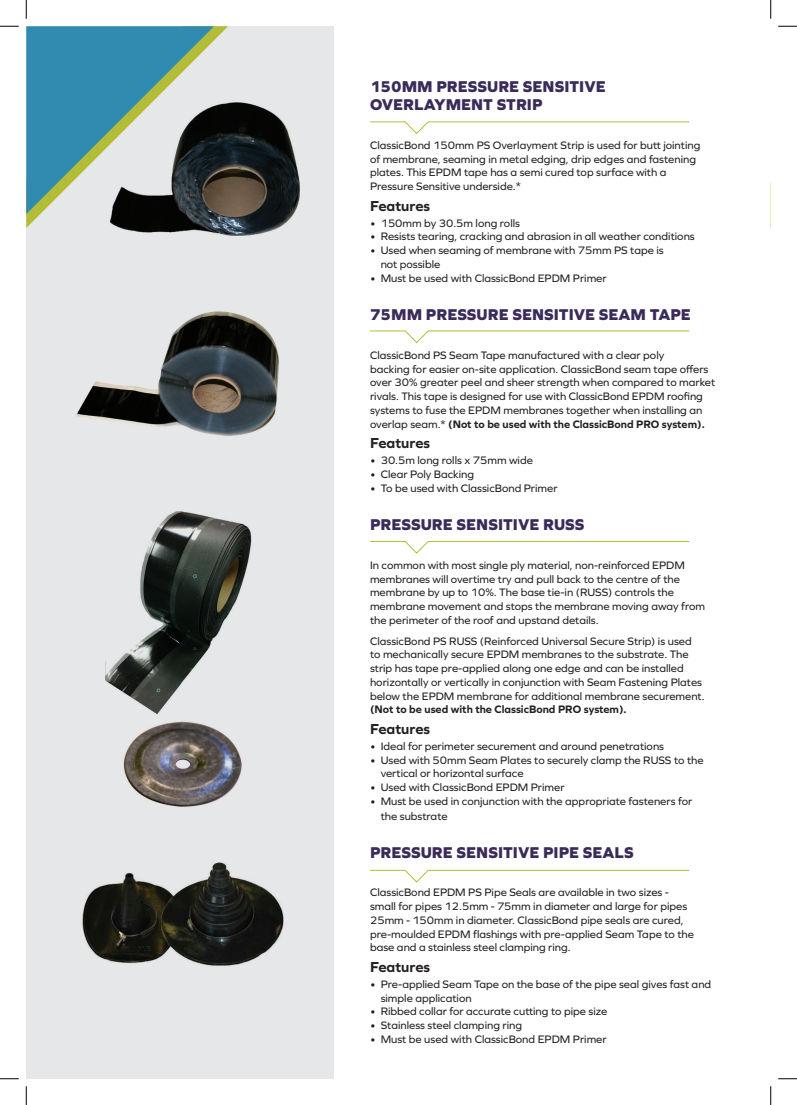
<style>
.page{position:relative;width:797px;height:1105px;background:#fff}
.page>*{position:absolute;margin:0;border:0;box-sizing:border-box;transform-origin:0 0}
.t1{font:800 16.25px/18.8px "Graphie";color:#3a2b5a}
.t2{font:700 15px "Graphie";color:#231f20}
.t3{font:11.25px/13.8px "Graphie";color:#231f20}
.s1{font-weight:700}
</style>
<div class="page">
<div style="left:26px;top:26px;width:307px;height:1053px;background:#e6e7e9"></div>
<svg style="left:26px;top:26px;width:202px;height:202px"></svg>
<svg style="left:26px;top:26px;width:188px;height:188px;fill:#318bb1"></svg>
<svg style="left:770px;top:182px;width:1px;height:46px"></svg>
<svg style="left:370px;top:121px;width:319px;height:13px"></svg>
<svg style="left:370px;top:541px;width:319px;height:13px"></svg>
<img style="left:106px;top:511px;width:146px;height:203px">
<img style="left:123px;top:721px;width:119px;height:86px">
<img style="left:82px;top:862px;width:202px;height:104px">
<svg style="left:370px;top:870px;width:319px;height:13px"></svg>
<svg style="left:370px;top:330px;width:319px;height:13px"></svg>
<img style="left:76px;top:311px;width:203px;height:125px">
<img style="left:111px;top:103px;width:189px;height:133px">
<svg style="left:0;top:25px;width:19px;height:2px"></svg>
<svg style="left:778px;top:25px;width:19px;height:2px"></svg>
<svg style="left:0;top:1078px;width:19px;height:1px"></svg>
<svg style="left:778px;top:1078px;width:19px;height:1px"></svg>
<svg style="left:25px;top:0;width:2px;height:19px"></svg>
<svg style="left:25px;top:1086px;width:2px;height:19px"></svg>
<svg style="left:770px;top:0;width:1px;height:19px"></svg>
<svg style="left:770px;top:1086px;width:1px;height:19px"></svg>
<p class="t1" style="left:370px;top:76px;width:237px">150MM PRESSURE SENSITIVE<br>OVERLAYMENT STRIP</p>
<p class="t3" style="left:370px;top:138px;width:332px">ClassicBond 150mm PS Overlayment Strip is used for butt jointing of membrane, seaming in metal edging, drip edges and fastening plates. This EPDM tape has a semi cured top surface with a Pressure Sensitive underside.*</p>
<p class="t2" style="left:370px;top:197px;width:62px">Features</p>
<p class="t3" style="left:370px;top:216px;width:151px">• 150mm by 30.5m long rolls</p>
<p class="t3" style="left:370px;top:229px;width:326px">• Resists tearing, cracking and abrasion in all weather conditions</p>
<p class="t3" style="left:381px;top:243px;width:284px;text-indent:-11px">• Used when seaming of membrane with 75mm PS tape is not possible</p>
<p class="t3" style="left:370px;top:271px;width:238px">• Must be used with ClassicBond EPDM Primer</p>
<p class="t1" style="left:370px;top:305px;width:322px">75MM PRESSURE SENSITIVE SEAM TAPE</p>
<p class="t3" style="left:370px;top:348px;width:347px">ClassicBond PS Seam Tape manufactured with a clear poly<br>backing for easier on-site application. ClassicBond seam tape offers over 30% greater peel and sheer strength when compared to market rivals. This tape is designed for use with ClassicBond EPDM roofing systems to fuse the EPDM membranes together when installing an overlap seam.* <span class="s1">(Not to be used with the ClassicBond PRO system).</span></p>
<p class="t2" style="left:370px;top:435px;width:62px">Features</p>
<p class="t3" style="left:370px;top:453px;width:164px">• 30.5m long rolls x 75mm wide</p>
<p class="t3" style="left:370px;top:467px;width:106px">• Clear Poly Backing</p>
<p class="t3" style="left:370px;top:481px;width:189px">• To be used with ClassicBond Primer</p>
<p class="t1" style="left:370px;top:515px;width:216px">PRESSURE SENSITIVE RUSS</p>
<p class="t3" style="left:370px;top:558px;width:336px">In common with most single ply material, non-reinforced EPDM membranes will overtime try and pull back to the centre of the membrane by up to 10%. The base tie-in (RUSS) controls the membrane movement and stops the membrane moving away from the perimeter of the roof and upstand details.</p>
<p class="t3" style="left:370px;top:634px;width:336px">ClassicBond PS RUSS (Reinforced Universal Secure Strip) is used to mechanically secure EPDM membranes to the substrate. The strip has tape pre-applied along one edge and can be installed horizontally or vertically in conjunction with Seam Fastening Plates below the EPDM membrane for additional membrane securement. <span class="s1">(Not to be used with the ClassicBond PRO system).</span></p>
<p class="t2" style="left:370px;top:720px;width:62px">Features</p>
<p class="t3" style="left:370px;top:739px;width:295px">• Ideal for perimeter securement and around penetrations</p>
<p class="t3" style="left:381px;top:753px;width:324px;text-indent:-11px">• Used with 50mm Seam Plates to securely clamp the RUSS to the vertical or horizontal surface</p>
<p class="t3" style="left:370px;top:780px;width:196px">• Used with ClassicBond EPDM Primer</p>
<p class="t3" style="left:381px;top:793px;width:313px;line-height:15px;text-indent:-11px">• Must be used in conjunction with the appropriate fasteners for the substrate</p>
<p class="t1" style="left:370px;top:843px;width:265px">PRESSURE SENSITIVE PIPE SEALS</p>
<p class="t3" style="left:370px;top:885px;width:325px">ClassicBond EPDM PS Pipe Seals are available in two sizes - small for pipes 12.5mm - 75mm in diameter and large for pipes 25mm - 150mm in diameter. ClassicBond pipe seals are cured, pre-moulded EPDM flashings with pre-applied Seam Tape to the base and a stainless steel clamping ring.</p>
<p class="t2" style="left:370px;top:958px;width:62px">Features</p>
<p class="t3" style="left:381px;top:977px;width:332px;text-indent:-11px">• Pre-applied Seam Tape on the base of the pipe seal gives fast and simple application</p>
<p class="t3" style="left:370px;top:1004px;width:239px">• Ribbed collar for accurate cutting to pipe size</p>
<p class="t3" style="left:370px;top:1018px;width:153px">• Stainless steel clamping ring</p>
<p class="t3" style="left:370px;top:1032px;width:238px">• Must be used with ClassicBond EPDM Primer</p>
</div>
